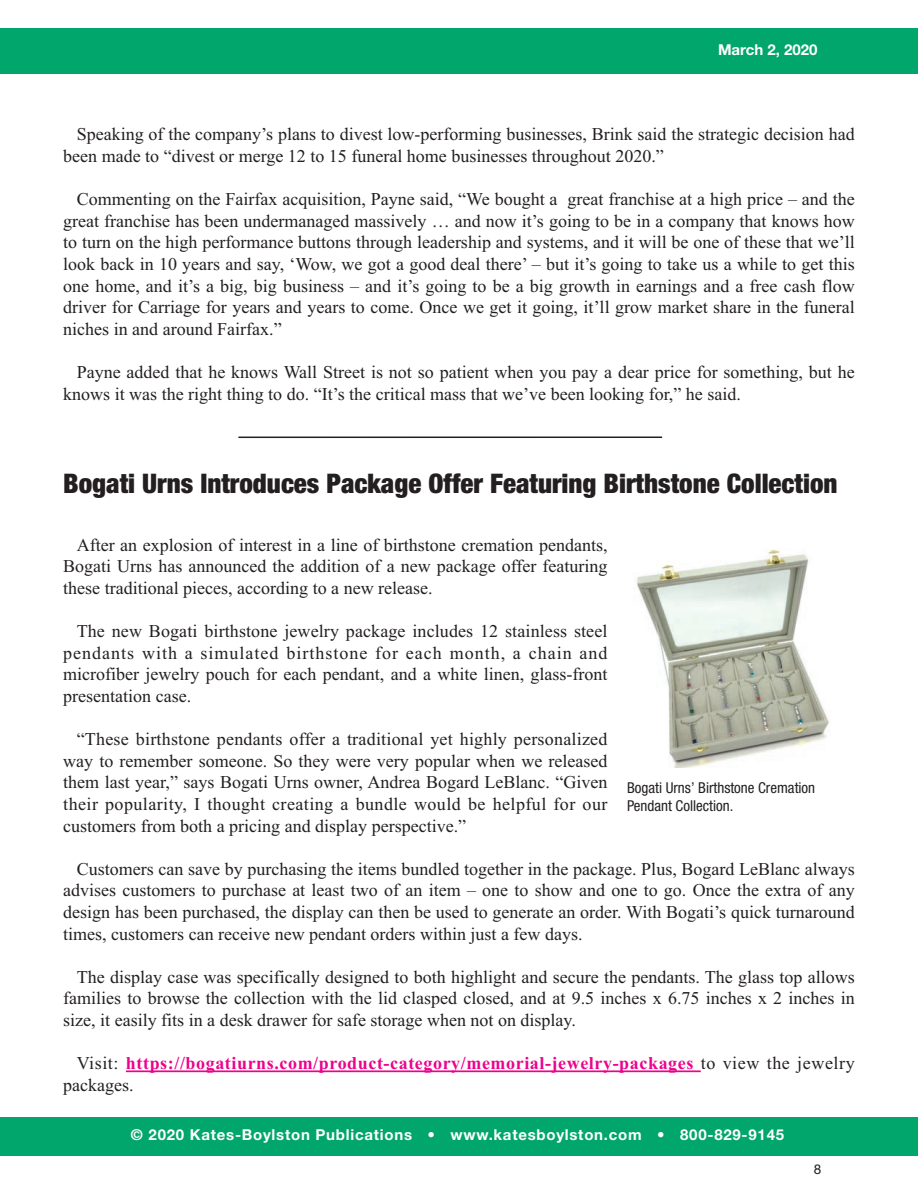
<style>
.page{position:relative;width:918px;height:1188px;background:#fff}
.page>*{position:absolute;margin:0;border:0;box-sizing:border-box;transform-origin:0 0}
.t1{font:900 condensed 27px "Helvetica Neue LT Std";color:#231f20}
.t2{font:18px/21.6px "Times New Roman";color:#231f20;text-align:justify}
.t3{font:700 18px/21.6px "Times New Roman";letter-spacing:.03em;color:#ed028c}
.t4{font:700 15px "Helvetica Neue LT Std";letter-spacing:.05em;color:#fff}
.t5{font:condensed 15px/18px "Helvetica Neue LT Std";color:#231f20}
.t6{font:700 15px "Helvetica Neue LT Std";color:#fff}
.t7{font:13.5px "Helvetica Neue LT Std";color:#231f20}
.s1{font-weight:400;color:#231f20}
</style>
<div class="page">
<hr style="left:126px;top:1070px;width:575px;height:2px;background:#ed028c">
<div style="left:0;top:29px;width:918px;height:45px;background:#00a66c"></div>
<div style="left:0;top:1117px;width:918px;height:39px;background:#00a66c"></div>
<hr style="left:238px;top:437px;width:424px;height:1px;background:#231f20">
<img style="left:636px;top:550px;width:193px;height:218px">
<p class="t6" style="left:718px;top:44px;width:101px">March 2, 2020</p>
<p class="t2" style="left:63px;top:123px;width:793px;text-indent:14px">Speaking of the company’s plans to divest low-performing businesses, Brink said the strategic decision had been made to “divest or merge 12 to 15 funeral home businesses throughout 2020.”</p>
<p class="t2" style="left:63px;top:188px;width:793px;text-indent:14px">Commenting on the Fairfax acquisition, Payne said, “We bought a great franchise at a high price – and the great franchise has been undermanaged massively … and now it’s going to be in a company that knows how to turn on the high performance buttons through leadership and systems, and it will be one of these that we’ll look back in 10 years and say, ‘Wow, we got a good deal there’ – but it’s going to take us a while to get this one home, and it’s a big, big business – and it’s going to be a big growth in earnings and a free cash flow driver for Carriage for years and years to come. Once we get it going, it’ll grow market share in the funeral niches in and around Fairfax.”</p>
<p class="t2" style="left:63px;top:361px;width:793px;text-indent:14px">Payne added that he knows Wall Street is not so patient when you pay a dear price for something, but he knows it was the right thing to do. “It’s the critical mass that we’ve been looking for,” he said.</p>
<h1 class="t1" style="left:63px;top:474px;width:776px">Bogati Urns Introduces Package Offer Featuring Birthstone Collection</h1>
<p class="t2" style="left:63px;top:534px;width:546px;text-indent:14px">After an explosion of interest in a line of birthstone cremation pendants, Bogati Urns has announced the addition of a new package offer featuring these traditional pieces, according to a new release.</p>
<p class="t2" style="left:63px;top:620px;width:546px;text-indent:14px">The new Bogati birthstone jewelry package includes 12 stainless steel pendants with a simulated birthstone for each month, a chain and microfiber jewelry pouch for each pendant, and a white linen, glass-front presentation case.</p>
<p class="t2" style="left:63px;top:728px;width:546px;text-indent:14px">“These birthstone pendants offer a traditional yet highly personalized way to remember someone. So they were very popular when we released them last year,” says Bogati Urns owner, Andrea Bogard LeBlanc. “Given their popularity, I thought creating a bundle would be helpful for our customers from both a pricing and display perspective.”</p>
<p class="t2" style="left:63px;top:858px;width:793px;text-indent:14px">Customers can save by purchasing the items bundled together in the package. Plus, Bogard LeBlanc always advises customers to purchase at least two of an item – one to show and one to go. Once the extra of any design has been purchased, the display can then be used to generate an order. With Bogati’s quick turnaround times, customers can receive new pendant orders within just a few days.</p>
<p class="t2" style="left:63px;top:966px;width:793px;text-indent:14px">The display case was specifically designed to both highlight and secure the pendants. The glass top allows families to browse the collection with the lid clasped closed, and at 9.5 inches x 6.75 inches x 2 inches in size, it easily fits in a desk drawer for safe storage when not on display.</p>
<p class="t3" style="left:63px;top:1052px;width:793px;text-indent:13px"><span class="s1">Visit:</span> https://bogatiurns.com/product-category/memorial-jewelry-packages <span class="s1">to view the jewelry packages.</span></p>
<p class="t5" style="left:627px;top:780px;width:190px">Bogati Urns’ Birthstone Cremation<br>Pendant Collection.</p>
<p class="t4" style="left:131px;top:1129px;width:655px">© 2020 Kates-Boylston Publications • www.katesboylston.com • 800-829-9145</p>
<p class="t7" style="left:814px;top:1165px;width:9px">8</p>
</div>
